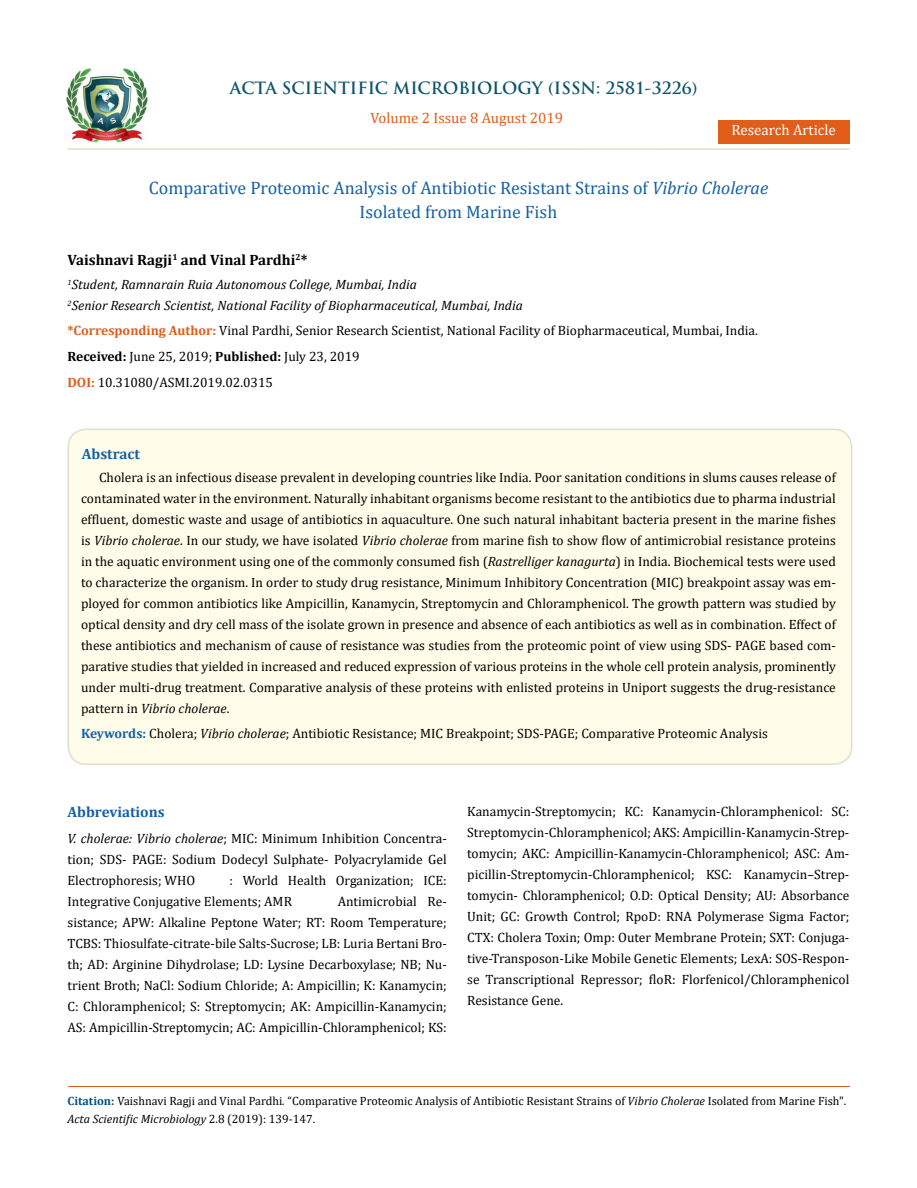
<style>
.page{position:relative;width:917px;height:1188px;background:#fff}
.page>*{position:absolute;margin:0;border:0;box-sizing:border-box;transform-origin:0 0}
.t1{font:18px/24px "Cambria";color:#1560a6;text-align:center}
.t2{font:700 16.5px "Trajan Pro";color:#0e546a}
.t3{font:700 15px "Cambria";color:#000}
.t4{font:15px "Cambria";color:#e05d1a}
.t5{font:700 15px "Cambria";color:#1560a6}
.t6{font:15px "Cambria";color:#fff}
.t7{font:13.5px/21px "Cambria";color:#000;text-align:justify}
.t8{font:italic 13.5px/21px "Cambria";color:#000}
.t9{font:12px/18px "Cambria";color:#000}
.s1{font-style:italic}
.s2{font-weight:700;color:#e05d1a}
.s3{font-weight:700}
.s4{font-weight:700;color:#1560a6}
.s5{font-weight:700;color:#035089}
</style>
<div class="page">
<img style="left:67px;top:68px;width:80px;height:74px">
<div style="left:717px;top:120px;width:132px;height:23px;background:#e05d1a"></div>
<div style="left:68px;top:429px;width:783px;height:335px;background:#fffde9;border-radius:18px"></div>
<div style="left:67px;top:429px;width:785px;height:336px;border:2px solid #e0dfcd;border-radius:18px"></div>
<hr style="left:68px;top:1086px;width:781px;height:1px;background:#e05d1a">
<hr style="left:67px;top:148px;width:782px;height:2px;background:#e0dfcd">
<p class="t2" style="left:230px;top:77px;width:469px">ACTA SCIENTIFIC MICROBIOLOGY (ISSN: 2581-3226)</p>
<p class="t4" style="left:370px;top:109px;width:194px">Volume 2 Issue 8 August 2019</p>
<p class="t6" style="left:731px;top:121px;width:106px">Research Article</p>
<h1 class="t1" style="left:149px;top:175px;width:621px">Comparative Proteomic Analysis of Antibiotic Resistant Strains of <span class="s1">Vibrio Cholerae<br></span>Isolated from Marine Fish</h1>
<p class="t3" style="left:67px;top:249px;width:241px">Vaishnavi Ragji<sup>1</sup> and Vinal Pardhi<sup>2</sup>*</p>
<p class="t8" style="left:67px;top:274px;width:457px"><sup>1</sup>Student, Ramnarain Ruia Autonomous College, Mumbai, India<br><sup>2</sup>Senior Research Scientist, National Facility of Biopharmaceutical, Mumbai, India</p>
<p class="t7" style="left:67px;top:320px;width:692px"><span class="s2">*Corresponding Author:</span> Vinal Pardhi, Senior Research Scientist, National Facility of Biopharmaceutical, Mumbai, India.</p>
<p class="t7" style="left:67px;top:346px;width:294px"><span class="s3">Received:</span> June 25, 2019; <span class="s3">Published:</span> July 23, 2019</p>
<p class="t7" style="left:67px;top:372px;width:207px"><span class="s2">DOI:</span> 10.31080/ASMI.2019.02.0315</p>
<p class="t5" style="left:82px;top:443px;width:60px">Abstract</p>
<p class="t7" style="left:81px;top:467px;width:756px;text-indent:18px">Cholera is an infectious disease prevalent in developing countries like India. Poor sanitation conditions in slums causes release of contaminated water in the environment. Naturally inhabitant organisms become resistant to the antibiotics due to pharma industrial effluent, domestic waste and usage of antibiotics in aquaculture. One such natural inhabitant bacteria present in the marine fishes is <span class="s1">Vibrio cholerae</span>. In our study, we have isolated <span class="s1">Vibrio cholerae</span> from marine fish to show flow of antimicrobial resistance proteins in the aquatic environment using one of the commonly consumed fish (<span class="s1">Rastrelliger kanagurta</span>) in India. Biochemical tests were used to characterize the organism. In order to study drug resistance, Minimum Inhibitory Concentration (MIC) breakpoint assay was em&shy;ployed for common antibiotics like Ampicillin, Kanamycin, Streptomycin and Chloramphenicol. The growth pattern was studied by optical density and dry cell mass of the isolate grown in presence and absence of each antibiotics as well as in combination. Effect of these antibiotics and mechanism of cause of resistance was studies from the proteomic point of view using SDS- PAGE based com&shy;parative studies that yielded in increased and reduced expression of various proteins in the whole cell protein analysis, prominently under multi-drug treatment. Comparative analysis of these proteins with enlisted proteins in Uniport suggests the drug-resistance pattern in <span class="s1">Vibrio cholerae</span>.</p>
<p class="t7" style="left:81px;top:723px;width:688px"><span class="s4">Keywords:</span> Cholera; <span class="s1">Vibrio cholerae</span>; Antibiotic Resistance; MIC Breakpoint; SDS-PAGE; Comparative Proteomic Analysis</p>
<p class="t5" style="left:68px;top:801px;width:99px">Abbreviations</p>
<p class="t7" style="left:467px;top:801px;width:384px">Kanamycin-Streptomycin; KC: Kanamycin-Chloramphenicol: SC:<br>Streptomycin-Chloramphenicol; AKS: Ampicillin-Kanamycin-Strep&shy;tomycin; AKC: Ampicillin-Kanamycin-Chloramphenicol; ASC: Am&shy;picillin-Streptomycin-Chloramphenicol; KSC: Kanamycin–Strep&shy;tomycin- Chloramphenicol; O.D: Optical Density; AU: Absorbance Unit; GC: Growth Control; RpoD: RNA Polymerase Sigma Factor; CTX: Cholera Toxin; Omp: Outer Membrane Protein; SXT: Conjuga&shy;tive-Transposon-Like Mobile Genetic Elements; LexA: SOS-Respon&shy;se Transcriptional Repressor; floR: Florfenicol/Chloramphenicol Resistance Gene.</p>
<p class="t7" style="left:67px;top:828px;width:381px"><span class="s1">V. cholerae: Vibrio cholerae</span>; MIC: Minimum Inhibition Concentra&shy;tion; SDS- PAGE: Sodium Dodecyl Sulphate- Polyacrylamide Gel Electrophoresis; WHO</p>
<p class="t7" style="left:67px;top:870px;width:381px;text-indent:162px">: World Health Organization; ICE:<br>Integrative Conjugative Elements; AMR</p>
<p class="t7" style="left:67px;top:891px;width:381px;text-indent:270px">Antimicrobial Re&shy;sistance; APW: Alkaline Peptone Water; RT: Room Temperature; TCBS: Thiosulfate-citrate-bile Salts-Sucrose; LB: Luria Bertani Bro&shy;th; AD: Arginine Dihydrolase; LD: Lysine Decarboxylase; NB; Nu&shy;trient Broth; NaCl: Sodium Chloride; A: Ampicillin; K: Kanamycin; C: Chloramphenicol; S: Streptomycin; AK: Ampicillin-Kanamycin; AS: Ampicillin-Streptomycin; AC: Ampicillin-Chloramphenicol; KS:</p>
<p class="t9" style="left:68px;top:1092px;width:780px"><span class="s5">Citation:</span> Vaishnavi Ragji and Vinal Pardhi<span class="s1">.</span> “Comparative Proteomic Analysis of Antibiotic Resistant Strains of <span class="s1">Vibrio Cholerae</span> Isolated from Marine Fish".<br><span class="s1">Acta Scientific Microbiology</span> 2.8 (2019): 139-147.</p>
</div>
